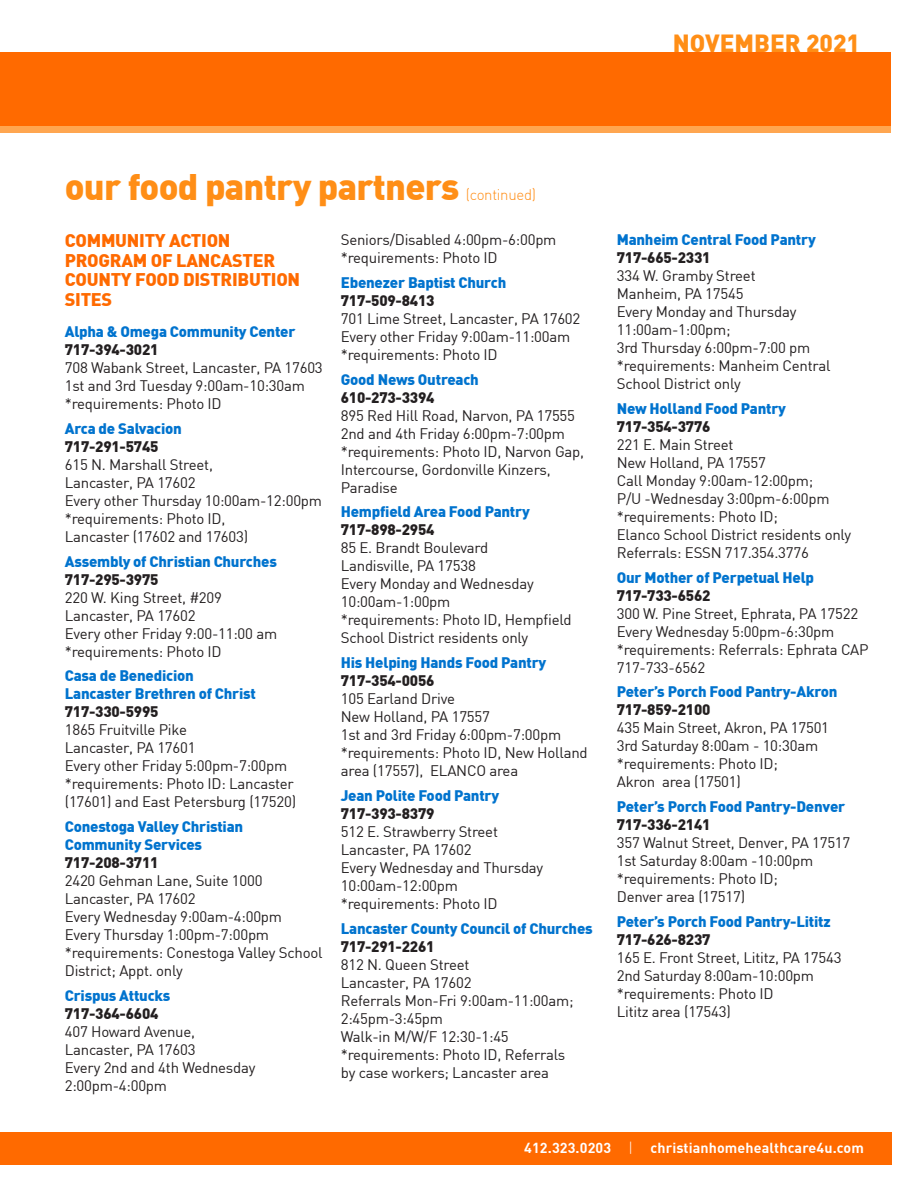
<style>
.page{position:relative;width:918px;height:1188px;background:#fff}
.page>*{position:absolute;margin:0;border:0;box-sizing:border-box;transform-origin:0 0}
.t1{font:900 36.15px "DIN";letter-spacing:-.02em;color:#ff8e16}
.t2{font:900 24.3px "DIN";color:#ff8e16}
.Food_Bank_-_COUNTY_H{font:900 18px/19.5px "DIN";letter-spacing:-.015em;color:#ff6a00}
.Food_Bank_-_LOCATION{font:15px/18px "DIN";letter-spacing:-.015em;color:#231f20}
.Food_Bank_-_NAME{font:900 15px/18px "DIN";letter-spacing:-.015em;color:#0073ce}
.Food_Bank_-_PHONE{font:900 15px "DIN";letter-spacing:-.015em;color:#231f20}
.t3{font:300 15px "DIN";letter-spacing:-.02em;color:#ff8e16}
.t4{font:700 14.25px "DIN";letter-spacing:.01em;color:#fff}
.t5{font:500 12px "DIN";letter-spacing:-.02em;color:#fff}
.s1{font-weight:300}
</style>
<div class="page">
<svg style="left:0;top:125px;width:891px;height:7px;background:#ff9d44"></svg>
<div style="left:0;top:52px;width:891px;height:73px;background:#ff6a00"></div>
<div style="left:1px;top:1132px;width:891px;height:32px;background:#ff6a00"></div>
<h2 class="t2" style="left:673px;top:27px;width:189px">NOVEMBER 2021</h2>
<p class="t1" style="left:65px;top:162px;width:396px">our food pantry partners</p>
<p class="t3" style="left:466px;top:185px;width:72px">(continued)</p>
<p class="Food_Bank_-_COUNTY_H" style="left:65px;top:230px;width:237px">COMMUNITY ACTION<br>PROGRAM OF LANCASTER<br>COUNTY FOOD DISTRIBUTION<br>SITES</p>
<p class="Food_Bank_-_NAME" style="left:65px;top:322px;width:232px">Alpha &amp; Omega Community Center</p>
<p class="Food_Bank_-_PHONE" style="left:65px;top:340px;width:95px">717-394-3021</p>
<p class="Food_Bank_-_LOCATION" style="left:65px;top:358px;width:259px">708 Wabank Street, Lancaster, PA 17603<br>1st and 3rd Tuesday 9:00am-10:30am *requirements: Photo ID</p>
<p class="Food_Bank_-_NAME" style="left:65px;top:419px;width:119px">Arca de Salvacion</p>
<p class="Food_Bank_-_PHONE" style="left:65px;top:436px;width:95px">717-291-5745</p>
<p class="Food_Bank_-_LOCATION" style="left:65px;top:455px;width:259px">615 N. Marshall Street,<br>Lancaster, PA 17602<br>Every other Thursday 10:00am-12:00pm *requirements: Photo ID,<br>Lancaster (17602 and 17603)</p>
<p class="Food_Bank_-_NAME" style="left:65px;top:551px;width:214px">Assembly of Christian Churches</p>
<p class="Food_Bank_-_PHONE" style="left:65px;top:569px;width:95px">717-295-3975</p>
<p class="Food_Bank_-_LOCATION" style="left:65px;top:588px;width:214px">220 W. King Street, #209<br>Lancaster, PA 17602<br>Every other Friday 9:00-11:00 am *requirements: Photo ID</p>
<p class="Food_Bank_-_NAME" style="left:65px;top:666px;width:193px">Casa de Benedicion<br>Lancaster Brethren of Christ</p>
<p class="Food_Bank_-_PHONE" style="left:65px;top:702px;width:95px">717-330-5995</p>
<p class="Food_Bank_-_LOCATION" style="left:65px;top:721px;width:233px">1865 Fruitville Pike<br>Lancaster, PA 17601<br>Every other Friday 5:00pm-7:00pm *requirements: Photo ID: Lancaster (17601) and East Petersburg (17520)</p>
<p class="Food_Bank_-_NAME" style="left:65px;top:817px;width:180px">Conestoga Valley Christian<br>Community Services</p>
<p class="Food_Bank_-_PHONE" style="left:65px;top:853px;width:95px">717-208-3711</p>
<p class="Food_Bank_-_LOCATION" style="left:65px;top:871px;width:259px">2420 Gehman Lane, Suite 1000<br>Lancaster, PA 17602<br>Every Wednesday 9:00am-4:00pm<br>Every Thursday 1:00pm-7:00pm *requirements: Conestoga Valley School<br>District; Appt. only</p>
<p class="Food_Bank_-_NAME" style="left:65px;top:986px;width:107px">Crispus Attucks</p>
<p class="Food_Bank_-_PHONE" style="left:65px;top:1003px;width:95px">717-364-6604</p>
<p class="Food_Bank_-_LOCATION" style="left:65px;top:1022px;width:192px">407 Howard Avenue,<br>Lancaster, PA 17603<br>Every 2nd and 4th Wednesday<br>2:00pm-4:00pm</p>
<p class="Food_Bank_-_LOCATION" style="left:341px;top:230px;width:217px">Seniors/Disabled 4:00pm-6:00pm *requirements: Photo ID</p>
<p class="Food_Bank_-_NAME" style="left:341px;top:273px;width:167px">Ebenezer Baptist Church</p>
<p class="Food_Bank_-_PHONE" style="left:341px;top:290px;width:95px">717-509-8413</p>
<p class="Food_Bank_-_LOCATION" style="left:341px;top:309px;width:241px">701 Lime Street, Lancaster, PA 17602<br>Every other Friday 9:00am-11:00am *requirements: Photo ID</p>
<p class="Food_Bank_-_NAME" style="left:341px;top:369px;width:140px">Good News Outreach</p>
<p class="Food_Bank_-_PHONE" style="left:341px;top:387px;width:95px">610-273-3394</p>
<p class="Food_Bank_-_LOCATION" style="left:341px;top:406px;width:245px">895 Red Hill Road, Narvon, PA 17555<br>2nd and 4th Friday 6:00pm-7:00pm *requirements: Photo ID, Narvon Gap,<br>Intercourse, Gordonville Kinzers,<br>Paradise</p>
<p class="Food_Bank_-_NAME" style="left:341px;top:502px;width:191px">Hempfield Area Food Pantry</p>
<p class="Food_Bank_-_PHONE" style="left:341px;top:520px;width:95px">717-898-2954</p>
<p class="Food_Bank_-_LOCATION" style="left:341px;top:539px;width:232px">85 E. Brandt Boulevard<br>Landisville, PA 17538<br>Every Monday and Wednesday<br>10:00am-1:00pm<br>*requirements: Photo ID, Hempfield<br>School District residents only</p>
<p class="Food_Bank_-_NAME" style="left:341px;top:653px;width:207px">His Helping Hands Food Pantry</p>
<p class="Food_Bank_-_PHONE" style="left:341px;top:671px;width:95px">717-354-0056</p>
<p class="Food_Bank_-_LOCATION" style="left:341px;top:689px;width:248px">105 Earland Drive<br>New Holland, PA 17557<br>1st and 3rd Friday 6:00pm-7:00pm *requirements: Photo ID, New Holland area (17557), ELANCO area</p>
<p class="Food_Bank_-_NAME" style="left:341px;top:786px;width:160px">Jean Polite Food Pantry</p>
<p class="Food_Bank_-_PHONE" style="left:341px;top:803px;width:95px">717-393-8379</p>
<p class="Food_Bank_-_LOCATION" style="left:341px;top:822px;width:204px">512 E. Strawberry Street<br>Lancaster, PA 17602<br>Every Wednesday and Thursday<br>10:00am-12:00pm *requirements: Photo ID</p>
<p class="Food_Bank_-_NAME" style="left:341px;top:918px;width:253px">Lancaster County Council of Churches</p>
<p class="Food_Bank_-_PHONE" style="left:341px;top:936px;width:95px">717-291-2261</p>
<p class="Food_Bank_-_LOCATION" style="left:341px;top:955px;width:234px">812 N. Queen Street<br>Lancaster, PA 17602<br>Referrals Mon-Fri 9:00am-11:00am;<br>2:45pm-3:45pm<br>Walk-in M/W/F 12:30-1:45 *requirements: Photo ID, Referrals by case workers; Lancaster area</p>
<p class="Food_Bank_-_NAME" style="left:617px;top:230px;width:200px">Manheim Central Food Pantry</p>
<p class="Food_Bank_-_PHONE" style="left:617px;top:248px;width:95px">717-665-2331</p>
<p class="Food_Bank_-_LOCATION" style="left:617px;top:266px;width:215px">334 W. Gramby Street<br>Manheim, PA 17545<br>Every Monday and Thursday<br>11:00am-1:00pm;<br>3rd Thursday 6:00pm-7:00 pm *requirements: Manheim Central<br>School District only</p>
<p class="Food_Bank_-_NAME" style="left:617px;top:399px;width:171px">New Holland Food Pantry</p>
<p class="Food_Bank_-_PHONE" style="left:617px;top:416px;width:95px">717-354-3776</p>
<p class="Food_Bank_-_LOCATION" style="left:617px;top:435px;width:236px">221 E. Main Street<br>New Holland, PA 17557<br>Call Monday 9:00am-12:00pm;<br>P/U -Wednesday 3:00pm-6:00pm *requirements: Photo ID;<br>Elanco School District residents only<br>Referrals: ESSN 717.354.3776</p>
<p class="Food_Bank_-_NAME" style="left:617px;top:567px;width:199px">Our Mother of Perpetual Help</p>
<p class="Food_Bank_-_PHONE" style="left:617px;top:585px;width:95px">717-733-6562</p>
<p class="Food_Bank_-_LOCATION" style="left:617px;top:604px;width:253px">300 W. Pine Street, Ephrata, PA 17522<br>Every Wednesday 5:00pm-6:30pm *requirements: Referrals: Ephrata CAP<br>717-733-6562</p>
<p class="Food_Bank_-_NAME" style="left:617px;top:682px;width:222px">Peter’s Porch Food Pantry-Akron</p>
<p class="Food_Bank_-_PHONE" style="left:617px;top:700px;width:95px">717-859-2100</p>
<p class="Food_Bank_-_LOCATION" style="left:617px;top:719px;width:214px">435 Main Street, Akron, PA 17501<br>3rd Saturday 8:00am - 10:30am *requirements: Photo ID;<br>Akron area (17501)</p>
<p class="Food_Bank_-_NAME" style="left:617px;top:797px;width:230px">Peter’s Porch Food Pantry-Denver</p>
<p class="Food_Bank_-_PHONE" style="left:617px;top:815px;width:95px">717-336-2141</p>
<p class="Food_Bank_-_LOCATION" style="left:617px;top:833px;width:235px">357 Walnut Street, Denver, PA 17517<br>1st Saturday 8:00am -10:00pm *requirements: Photo ID;<br>Denver area (17517)</p>
<p class="Food_Bank_-_NAME" style="left:617px;top:912px;width:216px">Peter’s Porch Food Pantry-Lititz</p>
<p class="Food_Bank_-_PHONE" style="left:617px;top:929px;width:95px">717-626-8237</p>
<p class="Food_Bank_-_LOCATION" style="left:617px;top:948px;width:226px">165 E. Front Street, Lititz, PA 17543<br>2nd Saturday 8:00am-10:00pm *requirements: Photo ID<br>Lititz area (17543)</p>
<p class="t4" style="left:629px;top:1139px;width:237px"><span class="s1">|</span> christianhomehealthcare4u.com</p>
<p class="t4" style="left:524px;top:1139px;width:89px">412.323.0203</p>
<p class="t5" style="left:595px;top:1143px;width:101px"><span class="s1">|</span> tel 412.323.0203</p>
<p class="t5" style="left:706px;top:1143px;width:182px"><span class="s1">|</span> christianhomehealthcare4u.com</p>
</div>
